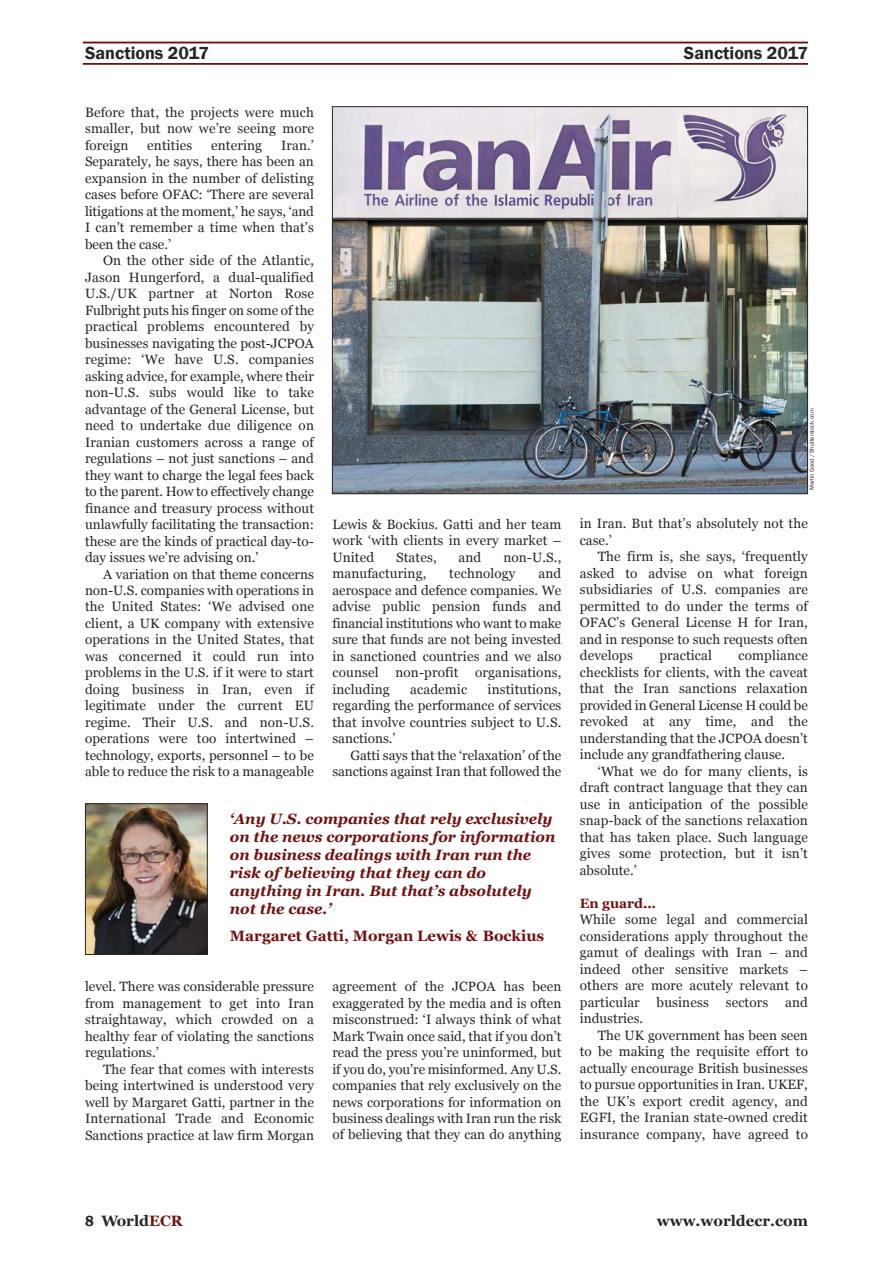
<style>
.page{position:relative;width:893px;height:1263px;background:#fff}
.page>*{position:absolute;margin:0;border:0;box-sizing:border-box;transform-origin:0 0}
.t1{font:600 18px "Franklin Gothic";color:#272627}
.t2{font:italic 700 15px/18px "Georgia";color:#711110}
.t3{font:700 15px "Georgia";color:#711110}
.t4{font:700 15px "Georgia";color:#272627}
.t5{font:13.5px/16.5px "Georgia";letter-spacing:.01em;color:#272627;text-align:justify}
.t6{font:13.5px/16.5px "Georgia";letter-spacing:-.01em;color:#272627;text-align:right}
.t7{font:700 13.5px "Georgia";color:#711110}
.t8{font:6px "Franklin Gothic";color:#272627}
.s1{font-family:"Franklin Gothic";font-weight:600}
.s2{color:#711110}
</style>
<div class="page">
<img style="left:87px;top:805px;width:119px;height:148px">
<div style="left:85px;top:803px;width:123px;height:152px;border:1px solid #272627"></div>
<hr style="left:83px;top:42px;width:725px;height:1px;background:#711110">
<hr style="left:83px;top:63px;width:725px;height:2px;background:#711110">
<img style="left:334px;top:108px;width:472px;height:384px">
<h1 class="t1" style="left:85px;top:42px;width:125px">Sanctions 2017</h1>
<h1 class="t1" style="left:684px;top:42px;width:125px">Sanctions 2017</h1>
<p class="t5" style="left:85px;top:104px;width:230px">Before that, the projects were much smaller, but now we’re seeing more foreign</p>
<p class="t5" style="left:85px;top:137px;width:230px;text-indent:196px">Iran.’ Separately, he says, there has been an expansion in the number of delisting cases before OFAC: ‘There are several litigations at the moment,’ he says, ‘and I can’t remember a time when that’s been the case.’</p>
<p class="t5" style="left:85px;top:252px;width:230px;text-indent:18px">On the other side of the Atlantic, Jason Hungerford, a dual-qualified U.S./UK partner at Norton Rose Fulbright puts his finger on some of the practical problems encountered by businesses navigating the post-JCPOA regime: ‘We have U.S. companies asking advice, for example, where their non-U.S. subs would like to take advantage of the General License, but need to undertake due diligence on Iranian customers across a range of regulations – not just sanctions – and they want to charge the legal fees back to the parent. How to effectively change finance and treasury process without unlawfully facilitating the transaction: these are the kinds of practical day-to&shy;day issues we’re advising on.’</p>
<p class="t5" style="left:85px;top:565px;width:230px;text-indent:18px">A variation on that theme concerns non-U.S. companies with operations in the United States: ‘We advised one client, a UK company with extensive operations in the United States, that was concerned it could run into problems in the U.S. if it were to start doing business in Iran, even if legitimate under the current EU regime. Their U.S. and non-U.S. operations were too intertwined – technology, exports, personnel – to be able to reduce the risk to a manageable</p>
<p class="t5" style="left:147px;top:137px;width:47px">entities</p>
<p class="t5" style="left:211px;top:137px;width:52px">entering</p>
<p class="t5" style="left:332px;top:516px;width:230px">Lewis &amp; Bockius. Gatti and her team work ‘with clients in every market – United</p>
<p class="t5" style="left:396px;top:549px;width:42px">States,</p>
<p class="t5" style="left:459px;top:549px;width:24px">and</p>
<p class="t5" style="left:503px;top:549px;width:60px">non-U.S.,</p>
<p class="t5" style="left:332px;top:565px;width:95px">manufacturing,</p>
<p class="t5" style="left:449px;top:565px;width:68px">technology</p>
<p class="t5" style="left:332px;top:565px;width:230px;text-indent:206px">and aerospace and defence companies. We advise public pension funds and financial institutions who want to make sure that funds are not being invested in sanctioned countries and we also counsel non-profit organisations, including</p>
<p class="t5" style="left:410px;top:681px;width:58px">academic</p>
<p class="t5" style="left:332px;top:681px;width:230px;text-indent:155px">institutions, regarding the performance of services that involve countries subject to U.S. sanctions.’</p>
<p class="t6" style="left:332px;top:747px;width:230px">Gatti says that the ‘relaxation’ of the sanctions against Iran that followed the</p>
<p class="t2" style="left:230px;top:810px;width:327px">‘Any U.S. companies that rely exclusively on the news corporations for information on business dealings with Iran run the risk of believing that they can do anything in Iran. But that’s absolutely not the case.’</p>
<p class="t3" style="left:230px;top:927px;width:316px">margaret Gatti, morgan Lewis &amp; Bockius</p>
<p class="t5" style="left:85px;top:978px;width:230px">level. There was considerable pressure from management to get into Iran straightaway, which crowded on a healthy fear of violating the sanctions regulations.’</p>
<p class="t5" style="left:85px;top:1060px;width:230px;text-indent:18px">The fear that comes with interests being intertwined is understood very well by Margaret Gatti, partner in the International Trade and Economic Sanctions practice at law firm Morgan</p>
<p class="t5" style="left:332px;top:978px;width:230px">agreement of the JCPOA has been exaggerated by the media and is often misconstrued: ‘I always think of what Mark Twain once said, that if you don’t read the press you’re uninformed, but if you do, you’re misinformed. Any U.S. companies that rely exclusively on the news corporations for information on business dealings with Iran run the risk of believing that they can do anything</p>
<p class="t8" style="left:808px;top:490px;width:83px;rotate:-90deg">Martin Good / Shutterstock.com</p>
<p class="t5" style="left:580px;top:515px;width:230px">in Iran. But that’s absolutely not the case.’</p>
<p class="t5" style="left:580px;top:548px;width:230px;text-indent:18px">The firm is, she says, ‘frequently asked to advise on what foreign subsidiaries of U.S. companies are permitted to do under the terms of OFAC’s General License H for Iran, and in response to such requests often develops</p>
<p class="t5" style="left:580px;top:647px;width:230px;text-indent:159px">compliance checklists for clients, with the caveat that the Iran sanctions relaxation provided in General License H could be revoked at any time, and the understanding that the JCPOA doesn’t include any grandfathering clause.</p>
<p class="t5" style="left:580px;top:763px;width:230px;text-indent:18px">‘What we do for many clients, is draft contract language that they can use in anticipation of the possible snap-back of the sanctions relaxation that has taken place. Such language gives some protection, but it isn’t absolute.’</p>
<p class="t7" style="left:580px;top:896px;width:78px">En guard…</p>
<p class="t5" style="left:580px;top:911px;width:230px">While some legal and commercial considerations apply throughout the gamut of dealings with Iran – and indeed other sensitive markets – others are more acutely relevant to particular business sectors and industries.</p>
<p class="t5" style="left:580px;top:1027px;width:230px;text-indent:18px">The UK government has been seen to be making the requisite effort to actually encourage British businesses to pursue opportunities in Iran. UKEF, the UK’s export credit agency, and EGFI, the Iranian state-owned credit insurance company, have agreed to</p>
<p class="t5" style="left:659px;top:647px;width:54px">practical</p>
<p class="t4" style="left:85px;top:1212px;width:99px"><span class="s1">8</span> World<span class="s2">ECR</span></p>
<p class="t4" style="left:657px;top:1212px;width:153px">www.worldecr.com</p>
</div>
